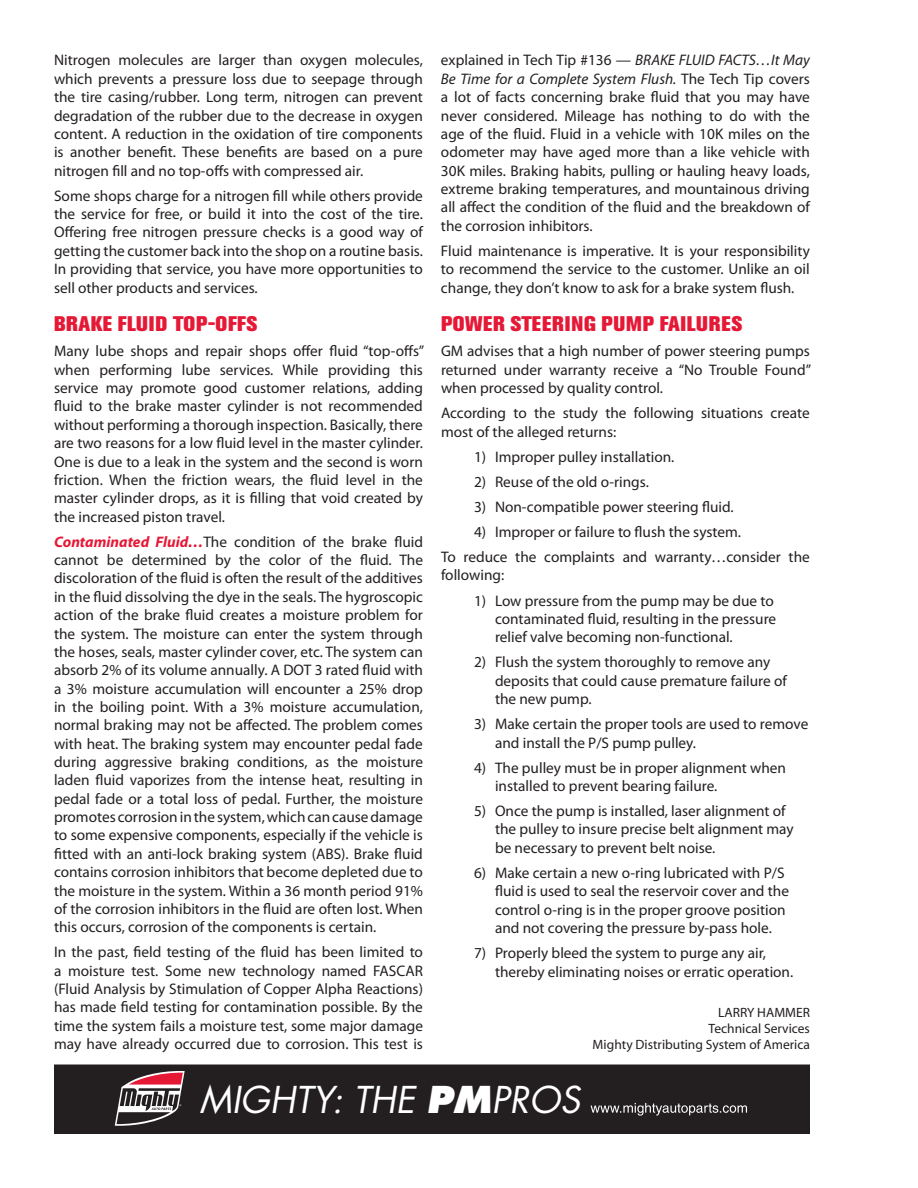
<style>
.page{position:relative;width:918px;height:1188px;background:#fff}
.page>*{position:absolute;margin:0;border:0;box-sizing:border-box;transform-origin:0 0}
.t1{font:italic 36px "Futura";color:#fff}
.t2{font:800 21px "Akzidenz Grotesk BE";letter-spacing:.04em;color:#e51836}
.t3{font:800 21px "Akzidenz Grotesk BE";letter-spacing:.02em;color:#e51836}
.t4{font:15.3px/18.3px "Myriad Pro";color:#231f20}
.t5{font:13.5px/16.2px "Myriad";color:#231f20;text-align:right}
.s1{font-style:italic}
.s2{font-weight:800}
.s3{font-weight:700;font-style:italic;color:#e51836}
</style>
<div class="page">
<div style="left:55px;top:1065px;width:754px;height:68px;background:#231f20"></div>
<div style="left:54px;top:1065px;width:756px;height:69px;border:2px solid #231f20"></div>
<svg style="left:115px;top:1071px;width:70px;height:55px"></svg>
<svg style="left:591px;top:1103px;width:156px;height:13px"></svg>
<p class="t4" style="left:441px;top:51px;width:370px;text-align:justify">explained in Tech Tip #136 — <span class="s1">BRAKE FLUID FACTS…It May Be Time for a Complete System Flush.</span> The Tech Tip covers a lot of facts concerning brake fluid that you may have never considered. Mileage has nothing to do with the age of the fluid. Fluid in a vehicle with 10K miles on the odometer may have aged more than a like vehicle with 30K miles. Braking habits, pulling or hauling heavy loads, extreme braking temperatures, and mountainous driving all affect the condition of the fluid and the breakdown of the corrosion inhibitors.</p>
<p class="t4" style="left:441px;top:241px;width:370px;text-align:justify">Fluid maintenance is imperative. It is your responsibility to recommend the service to the customer. Unlike an oil change, they don’t know to ask for a brake system flush.</p>
<h2 class="t2" style="left:441px;top:312px;width:302px">POWER STEERING PUMP FAILURES</h2>
<p class="t4" style="left:441px;top:342px;width:372px;text-align:justify">GM advises that a high number of power steering pumps returned under warranty receive a “No Trouble Found” when processed by quality control.</p>
<p class="t4" style="left:441px;top:404px;width:370px">According to the study the following situations create most of the alleged returns:</p>
<p class="t4" style="left:474px;top:447px;width:202px">1) Improper pulley installation.</p>
<p class="t4" style="left:474px;top:472px;width:176px">2) Reuse of the old o-rings.</p>
<p class="t4" style="left:474px;top:497px;width:261px">3) Non-compatible power steering fluid.</p>
<p class="t4" style="left:441px;top:519px;width:370px;line-height:25px;text-indent:33px">4) Improper or failure to flush the system.<br>To reduce the complaints and warranty…consider the</p>
<p class="t4" style="left:441px;top:566px;width:65px">following:</p>
<p class="t4" style="left:495px;top:591px;width:283px;text-indent:-21px">1) Low pressure from the pump may be due to contaminated fluid, resulting in the pressure relief valve becoming non-functional.</p>
<p class="t4" style="left:495px;top:653px;width:293px;text-indent:-21px">2) Flush the system thoroughly to remove any deposits that could cause premature failure of the new pump.</p>
<p class="t4" style="left:495px;top:715px;width:315px;text-indent:-21px">3) Make certain the proper tools are used to remove and install the P/S pump pulley.</p>
<p class="t4" style="left:495px;top:758px;width:293px;text-indent:-21px">4) The pulley must be in proper alignment when installed to prevent bearing failure.</p>
<p class="t4" style="left:495px;top:802px;width:300px;text-indent:-21px">5) Once the pump is installed, laser alignment of the pulley to insure precise belt alignment may be necessary to prevent belt noise.</p>
<p class="t4" style="left:495px;top:863px;width:296px;text-indent:-21px">6) Make certain a new o-ring lubricated with P/S fluid is used to seal the reservoir cover and the control o-ring is in the proper groove position and not covering the pressure by-pass hole.</p>
<p class="t4" style="left:495px;top:944px;width:300px;text-indent:-21px">7) Properly bleed the system to purge any air, thereby eliminating noises or erratic operation.</p>
<p class="t5" style="left:593px;top:1005px;width:219px">LARRY HAMMER<br>Technical Services<br>Mighty Distributing System of America</p>
<h1 class="t1" style="left:199px;top:1075px;width:382px">MIGHTY: THE <span class="s2">PM</span>PROS</h1>
<p class="t4" style="left:54px;top:51px;width:371px;text-align:justify">Nitrogen molecules are larger than oxygen molecules, which prevents a pressure loss due to seepage through the tire casing/rubber. Long term, nitrogen can prevent degradation of the rubber due to the decrease in oxygen content. A reduction in the oxidation of tire components is another benefit. These benefits are based on a pure nitrogen fill and no top-offs with compressed air.</p>
<p class="t4" style="left:54px;top:186px;width:371px;text-align:justify">Some shops charge for a nitrogen fill while others provide the service for free, or build it into the cost of the tire.<br>Offering free nitrogen pressure checks is a good way of getting the customer back into the shop on a routine basis.<br>In providing that service, you have more opportunities to sell other products and services.</p>
<h2 class="t3" style="left:54px;top:312px;width:204px">BRAKE FLUID TOP-OFFS</h2>
<p class="t4" style="left:54px;top:342px;width:372px;text-align:justify">Many lube shops and repair shops offer fluid “top-offs” when performing lube services. While providing this service may promote good customer relations, adding fluid to the brake master cylinder is not recommended without performing a thorough inspection. Basically, there are two reasons for a low fluid level in the master cylinder.<br>One is due to a leak in the system and the second is worn friction. When the friction wears, the fluid level in the master cylinder drops, as it is filling that void created by the increased piston travel.</p>
<p class="t4" style="left:54px;top:532px;width:371px;text-align:justify"><span class="s3">Contaminated Fluid…</span>The condition of the brake fluid cannot be determined by the color of the fluid. The discoloration of the fluid is often the result of the additives in the fluid dissolving the dye in the seals. The hygroscopic action of the brake fluid creates a moisture problem for the system. The moisture can enter the system through the hoses, seals, master cylinder cover, etc. The system can absorb 2% of its volume annually. A DOT 3 rated fluid with a 3% moisture accumulation will encounter a 25% drop in the boiling point. With a 3% moisture accumulation, normal braking may not be affected. The problem comes with heat. The braking system may encounter pedal fade during aggressive braking conditions, as the moisture laden fluid vaporizes from the intense heat, resulting in pedal fade or a total loss of pedal. Further, the moisture promotes corrosion in the system, which can cause damage to some expensive components, especially if the vehicle is fitted with an anti-lock braking system (ABS). Brake fluid contains corrosion inhibitors that become depleted due to the moisture in the system. Within a 36 month period 91% of the corrosion inhibitors in the fluid are often lost. When this occurs, corrosion of the components is certain.</p>
<p class="t4" style="left:54px;top:943px;width:371px;text-align:justify">In the past, field testing of the fluid has been limited to a moisture test. Some new technology named FASCAR (Fluid Analysis by Stimulation of Copper Alpha Reactions) has made field testing for contamination possible. By the time the system fails a moisture test, some major damage may have already occurred due to corrosion. This test is</p>
</div>
